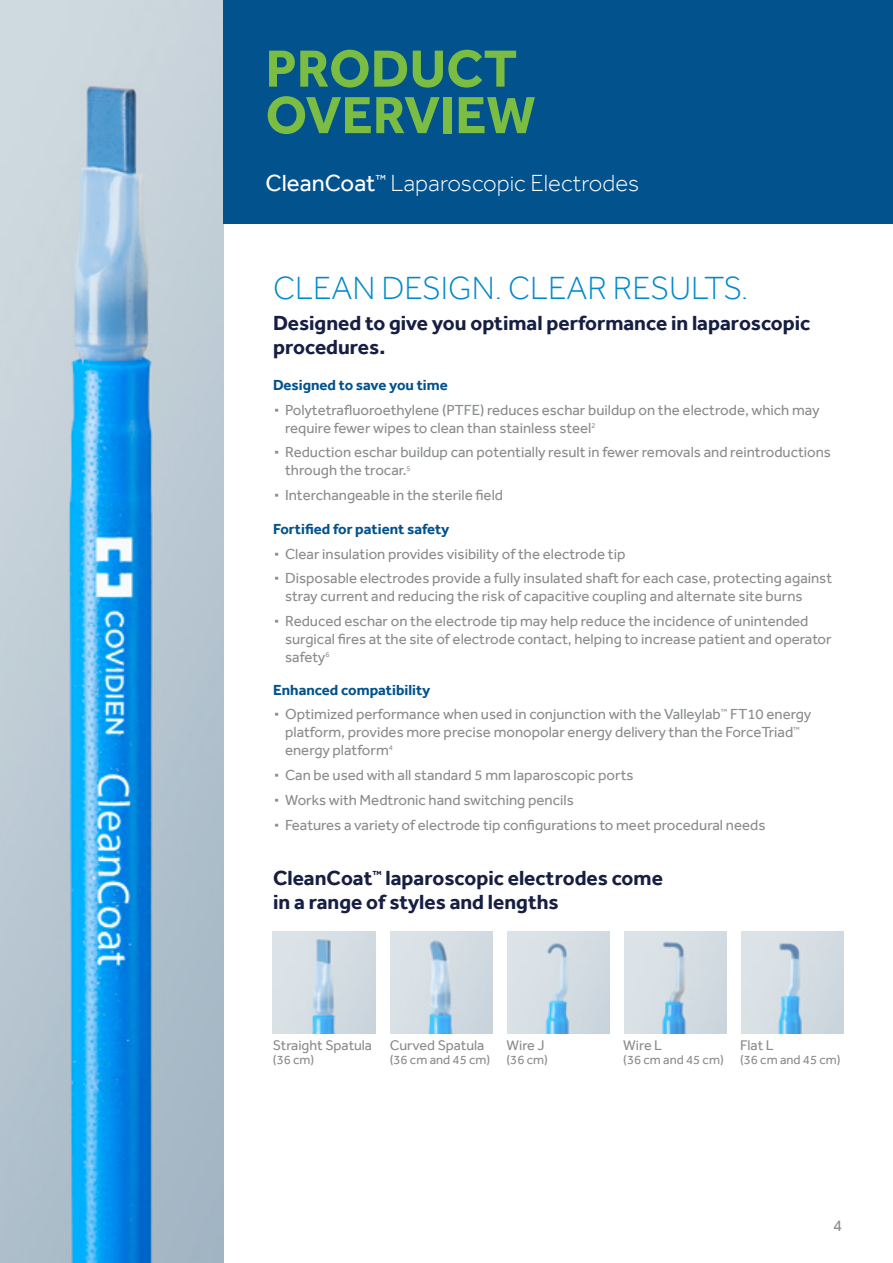
<style>
.page{position:relative;width:893px;height:1263px;background:#fff}
.page>*{position:absolute;margin:0;border:0;box-sizing:border-box;transform-origin:0 0}
.t1{font:700 54px/46.5px "Effra";color:#7bbd42}
.Body{font:300 33px "Effra";color:#008acb}
.t2{font:300 24px "Effra";color:#fff}
.t3{font:700 21px/24px "Effra";color:#171e43}
.t4{font:16.5px "Effra";color:#8a8c8e}
.t5{font:15px/18px "Effra";color:#8a8c8e}
.Body-2{font:700 15px "Effra";color:#02528e}
.Body-3{font:14.4px "Effra";color:#8a8c8e}
.Body-4{font:12.9px "Effra";color:#8a8c8e}
.s1{font-weight:400}
.s2{font-size:30px}
</style>
<div class="page">
<img style="left:0;top:0;width:223px;height:1263px">
<div style="left:223px;top:0;width:670px;height:223px;background:#02528e"></div>
<img style="left:273px;top:931px;width:102px;height:102px">
<img style="left:390px;top:931px;width:102px;height:102px">
<img style="left:507px;top:931px;width:102px;height:102px">
<img style="left:624px;top:931px;width:102px;height:102px">
<img style="left:741px;top:931px;width:102px;height:102px">
<h1 class="t1" style="left:266px;top:44px;width:271px">PRODUCT<br>OVERVIEW</h1>
<p class="t2" style="left:266px;top:170px;width:375px"><span class="s1">CleanCoat</span><sup>™</sup> Laparoscopic Electrodes</p>
<p class="Body" style="left:273px;top:270px;width:477px">CLEAN DESIGN. CLEAR RESULTS.</p>
<h2 class="t3" style="left:273px;top:310px;width:539px">Designed to give you optimal performance in laparoscopic procedures.</h2>
<p class="Body-2" style="left:273px;top:376px;width:176px">Designed to save you time</p>
<p class="t5" style="left:285px;top:400px;width:536px;text-indent:-12px"><span class="s2">∙</span> Polytetrafluoroethylene (PTFE) reduces eschar buildup on the electrode, which may require fewer wipes to clean than stainless steel<sup>2</sup></p>
<p class="t5" style="left:285px;top:443px;width:547px;text-indent:-12px"><span class="s2">∙</span> Reduction eschar buildup can potentially result in fewer removals and reintroductions through the trocar.<sup>5</sup></p>
<p class="t5" style="left:273px;top:486px;width:232px"><span class="s2">∙</span> Interchangeable in the sterile field</p>
<p class="Body-2" style="left:273px;top:520px;width:178px">Fortified for patient safety</p>
<p class="t5" style="left:273px;top:544px;width:354px"><span class="s2">∙</span> Clear insulation provides visibility of the electrode tip</p>
<p class="t5" style="left:285px;top:569px;width:548px;text-indent:-12px"><span class="s2">∙</span> Disposable electrodes provide a fully insulated shaft for each case, protecting against stray current and reducing the risk of capacitive coupling and alternate site burns</p>
<p class="t5" style="left:285px;top:612px;width:548px;text-indent:-12px"><span class="s2">∙</span> Reduced eschar on the electrode tip may help reduce the incidence of unintended surgical fires at the site of electrode contact, helping to increase patient and operator safety<sup>6</sup></p>
<p class="Body-2" style="left:273px;top:680px;width:159px">Enhanced compatibility</p>
<p class="t5" style="left:285px;top:705px;width:528px;text-indent:-12px"><span class="s2">∙</span> Optimized performance when used in conjunction with the Valleylab<sup>™</sup> FT10 energy platform, provides more precise monopolar energy delivery than the ForceTriad<sup>™ </sup>energy platform<sup>4</sup></p>
<p class="t5" style="left:273px;top:766px;width:362px"><span class="s2">∙</span> Can be used with all standard 5 mm laparoscopic ports</p>
<p class="t5" style="left:273px;top:790px;width:302px"><span class="s2">∙</span> Works with Medtronic hand switching pencils</p>
<p class="t5" style="left:273px;top:815px;width:494px"><span class="s2">∙</span> Features a variety of electrode tip configurations to meet procedural needs</p>
<h2 class="t3" style="left:273px;top:865px;width:391px">CleanCoat<sup>™</sup> laparoscopic electrodes come in a range of styles and lengths</h2>
<p class="Body-3" style="left:273px;top:1037px;width:101px">Straight Spatula</p>
<p class="Body-4" style="left:273px;top:1052px;width:43px">(36 cm)</p>
<p class="Body-3" style="left:390px;top:1037px;width:96px">Curved Spatula</p>
<p class="Body-4" style="left:390px;top:1052px;width:102px">(36 cm and 45 cm)</p>
<p class="Body-3" style="left:506px;top:1037px;width:40px">Wire J</p>
<p class="Body-4" style="left:506px;top:1052px;width:43px">(36 cm)</p>
<p class="Body-3" style="left:623px;top:1037px;width:40px">Wire L</p>
<p class="Body-4" style="left:623px;top:1052px;width:102px">(36 cm and 45 cm)</p>
<p class="Body-3" style="left:740px;top:1037px;width:35px">Flat L</p>
<p class="Body-4" style="left:740px;top:1052px;width:102px">(36 cm and 45 cm)</p>
<p class="t4" style="left:833px;top:1216px;width:10px">4</p>
</div>
